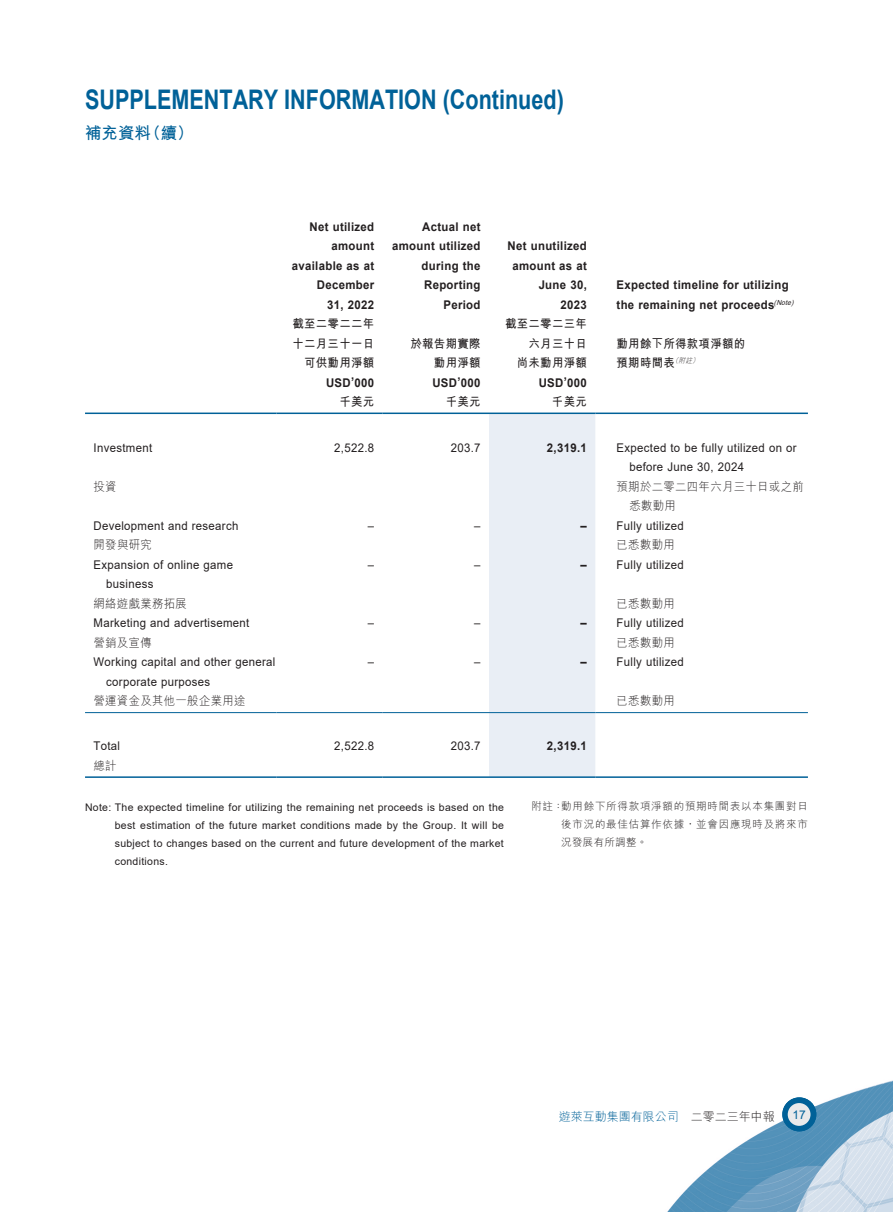
<style>
.page{position:relative;width:893px;height:1212px;background:#fff}
.page>*{position:absolute;margin:0;border:0;box-sizing:border-box;transform-origin:0 0}
.t1{font:700 27px "Arial";color:#006198;scale:.8 1}
.t2{font:700 16.5px "M Hei HK";color:#006198}
.t3{font:12px/19.5px "Arial";letter-spacing:.03em;color:#231f20;scale:.95 1}
.t4{font:700 12px/19.5px "Arial";letter-spacing:.03em;color:#231f20;text-align:right;scale:.95 1}
.t5{font:700 12px/19.5px "M Hei HK";letter-spacing:.03em;color:#231f20;text-align:right;scale:.95 1}
.t6{font:300 12px/19.5px "M Hei HK";letter-spacing:.03em;color:#231f20;scale:.95 1}
.t7{font:300 12px "M Hei HK";color:#006198}
.t8{font:12px "Arial";color:#006198}
.t9{font:10.5px/18px "Arial";letter-spacing:.025em;color:#231f20;text-align:justify}
.t10{font:300 10.5px/18px "M Hei HK";letter-spacing:.07em;color:#231f20;text-align:justify}
.s1{color:#231f20}
</style>
<div class="page">
<img style="left:85px;top:414px;width:808px;height:798px">
<div style="left:783px;top:1098px;width:33px;height:32px;background:#006198;border-radius:50%"></div>
<div style="left:782px;top:1097px;width:34px;height:34px;border:2px solid #006198;border-radius:50%"></div>
<div style="left:788px;top:1103px;width:22px;height:23px;background:#e9eaeb;border-radius:50%"></div>
<div style="left:489px;top:414px;width:106px;height:362px;background:#e9eef5"></div>
<hr style="left:85px;top:412px;width:191px;height:2px;background:#006198">
<hr style="left:276px;top:412px;width:107px;height:2px;background:#006198">
<hr style="left:383px;top:412px;width:106px;height:2px;background:#006198">
<hr style="left:489px;top:412px;width:106px;height:2px;background:#006198">
<hr style="left:595px;top:412px;width:213px;height:2px;background:#006198">
<hr style="left:85px;top:712px;width:191px;height:1px;background:#006198">
<hr style="left:276px;top:712px;width:107px;height:1px;background:#006198">
<hr style="left:383px;top:712px;width:106px;height:1px;background:#006198">
<hr style="left:489px;top:712px;width:106px;height:1px;background:#006198">
<hr style="left:595px;top:712px;width:213px;height:1px;background:#006198">
<hr style="left:85px;top:776px;width:191px;height:2px;background:#006198">
<hr style="left:276px;top:776px;width:107px;height:2px;background:#006198">
<hr style="left:383px;top:776px;width:106px;height:2px;background:#006198">
<hr style="left:489px;top:776px;width:106px;height:2px;background:#006198">
<hr style="left:595px;top:776px;width:213px;height:2px;background:#006198">
<h1 class="t1" style="left:85px;top:81px;width:600px">SUPPLEMENTARY INFORMATION (Continued)</h1>
<h2 class="t2" style="left:85px;top:121px;width:110px">補充資料（續）</h2>
<p class="t4" style="left:292px;top:217px;width:88px">Net utilized amount available as at<br>December<br>31, 2022</p>
<p class="t4" style="left:392px;top:217px;width:95px">Actual net amount utilized during the<br>Reporting<br>Period</p>
<p class="t5" style="left:292px;top:313px;width:88px">截至二零二二年十二月三十一日可供動用淨額</p>
<p class="t5" style="left:410px;top:333px;width:75px">於報告期實際動用淨額</p>
<p class="t4" style="left:508px;top:236px;width:85px">Net unutilized amount as at<br>June 30,<br>2023</p>
<p class="t5" style="left:505px;top:313px;width:88px">截至二零二三年六月三十日<br>尚未動用淨額</p>
<p class="t4" style="left:326px;top:373px;width:52px">USD’000</p>
<p class="t4" style="left:432px;top:373px;width:52px">USD’000</p>
<p class="t4" style="left:539px;top:373px;width:52px">USD’000</p>
<p class="t5" style="left:339px;top:391px;width:38px">千美元</p>
<p class="t5" style="left:446px;top:391px;width:38px">千美元</p>
<p class="t5" style="left:552px;top:391px;width:38px">千美元</p>
<p class="t4" style="left:617px;top:275px;width:190px;text-align:left">Expected timeline for utilizing the remaining net proceeds<sup>(Note)</sup></p>
<p class="t5" style="left:617px;top:333px;width:137px;text-align:left">動用餘下所得款項淨額的預期時間表<sup>（附註）</sup></p>
<p class="t3" style="left:94px;top:437px;width:63px">Investment</p>
<p class="t3" style="left:334px;top:437px;width:44px">2,522.8</p>
<p class="t3" style="left:451px;top:437px;width:33px">203.7</p>
<p class="t4" style="left:547px;top:438px;width:44px">2,319.1</p>
<p class="t3" style="left:629px;top:437px;width:178px;text-indent:-13px">Expected to be fully utilized on or before June 30, 2024</p>
<p class="t6" style="left:94px;top:476px;width:26px">投資</p>
<p class="t6" style="left:629px;top:476px;width:185px;text-indent:-13px">預期於二零二四年六月三十日或之前悉數動用</p>
<p class="t3" style="left:94px;top:515px;width:154px">Development and research</p>
<p class="t3" style="left:368px;top:515px;width:8px">–</p>
<p class="t3" style="left:474px;top:515px;width:8px">–</p>
<p class="t4" style="left:580px;top:516px;width:8px">–</p>
<p class="t3" style="left:617px;top:515px;width:72px">Fully utilized</p>
<p class="t6" style="left:94px;top:535px;width:63px">開發與研究</p>
<p class="t6" style="left:617px;top:535px;width:63px">已悉數動用</p>
<p class="t3" style="left:106px;top:554px;width:135px;text-indent:-13px">Expansion of online game business</p>
<p class="t3" style="left:368px;top:554px;width:8px">–</p>
<p class="t3" style="left:474px;top:554px;width:8px">–</p>
<p class="t4" style="left:580px;top:555px;width:8px">–</p>
<p class="t3" style="left:617px;top:554px;width:72px">Fully utilized</p>
<p class="t6" style="left:94px;top:593px;width:100px">網絡遊戲業務拓展</p>
<p class="t6" style="left:617px;top:593px;width:63px">已悉數動用</p>
<p class="t3" style="left:94px;top:613px;width:166px">Marketing and advertisement</p>
<p class="t3" style="left:368px;top:613px;width:8px">–</p>
<p class="t3" style="left:474px;top:613px;width:8px">–</p>
<p class="t4" style="left:580px;top:613px;width:8px">–</p>
<p class="t3" style="left:617px;top:613px;width:72px">Fully utilized</p>
<p class="t6" style="left:94px;top:632px;width:63px">營銷及宣傳</p>
<p class="t6" style="left:617px;top:632px;width:63px">已悉數動用</p>
<p class="t3" style="left:106px;top:652px;width:180px;text-indent:-13px">Working capital and other general corporate purposes</p>
<p class="t3" style="left:368px;top:652px;width:8px">–</p>
<p class="t3" style="left:474px;top:652px;width:8px">–</p>
<p class="t4" style="left:580px;top:652px;width:8px">–</p>
<p class="t3" style="left:617px;top:652px;width:72px">Fully utilized</p>
<p class="t6" style="left:94px;top:691px;width:162px">營運資金及其他一般企業用途</p>
<p class="t6" style="left:617px;top:691px;width:63px">已悉數動用</p>
<p class="t3" style="left:94px;top:736px;width:30px">Total</p>
<p class="t3" style="left:334px;top:736px;width:44px">2,522.8</p>
<p class="t3" style="left:451px;top:736px;width:33px">203.7</p>
<p class="t4" style="left:547px;top:737px;width:44px">2,319.1</p>
<p class="t6" style="left:94px;top:756px;width:26px">總計</p>
<p class="t9" style="left:115px;top:798px;width:391px;text-indent:-30px">Note: The expected timeline for utilizing the remaining net proceeds is based on the best estimation of the future market conditions made by the Group. It will be subject to changes based on the current and future development of the market conditions.</p>
<p class="t10" style="left:561px;top:797px;width:248px;text-indent:-30px">附註：動用餘下所得款項淨額的預期時間表以本集團對日後市況的最佳估算作依據，並會因應現時及將來市況發展有所調整。</p>
<p class="t7" style="left:559px;top:1110px;width:217px">遊萊互動集團有限公司 <span class="s1">二零二三年中報</span></p>
<p class="t8" style="left:792px;top:1107px;width:15px">17</p>
</div>
